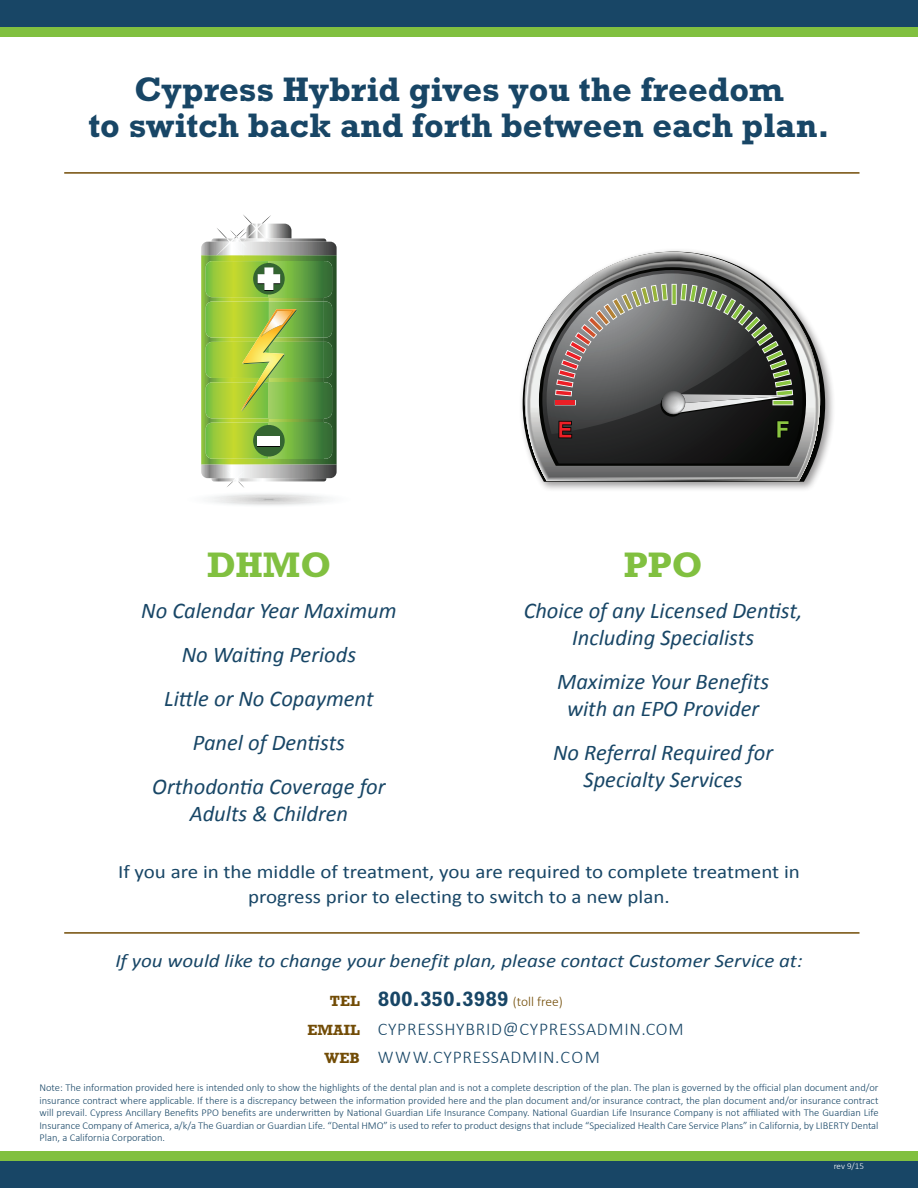
<style>
.page{position:relative;width:918px;height:1188px;background:#fff}
.page>*{position:absolute;margin:0;border:0;box-sizing:border-box;transform-origin:0 0}
.t1{font:700 36px "M Rockwell";color:#81c040}
.t2{font:700 34.5px/36px "M Rockwell";color:#184666;text-align:center}
.t3{font:italic 22.5px/27px "Calibri";color:#184666;text-align:center}
.t4{font:700 21px "M Rockwell";color:#184666}
.t5{font:18.9px/25.2px "Calibri";color:#184666;text-align:center;scale:1.11 1}
.t6{font:italic 18.9px "Calibri";color:#184666;scale:1.11 1}
.t7{font:300 18px "Calibri";letter-spacing:.04em;color:#184666}
.t8{font:300 10.5px/12.6px "Calibri";color:#184666;text-align:justify}
.t9{font:300 9px "Calibri";color:#fff}
.s1{font-size:15px;color:#724c06}
.s2{font-family:"Calibri";font-weight:300;font-size:13.5px;color:#724c06}
.s3{font-family:"M Rockwell";font-weight:700;font-size:15px;color:#724c06}
</style>
<div class="page">
<div style="left:0;top:0;width:918px;height:27px;background:#184666"></div>
<hr style="left:64px;top:932px;width:796px;height:2px;background:#724c06">
<hr style="left:64px;top:172px;width:796px;height:2px;background:#724c06">
<div style="left:0;top:1161px;width:918px;height:27px;background:#184666"></div>
<div style="left:519px;top:248px;width:316px;height:244px;background:#231f20;opacity:.45"></div>
<svg style="left:523px;top:252px;width:302px;height:230px"></svg>
<svg style="left:531px;top:265px;width:284px;height:212px"></svg>
<svg style="left:539px;top:267px;width:267px;height:199px"></svg>
<svg style="left:542px;top:270px;width:261px;height:194px;background:#3f403f"></svg>
<svg style="left:547px;top:273px;width:246px;height:165px;background:#656460"></svg>
<svg style="left:201px;top:214px;width:136px;height:292px"></svg>
<img style="left:227px;top:469px;width:18px;height:9px">
<div style="left:0;top:27px;width:918px;height:10px;background:#81c040"></div>
<div style="left:0;top:1151px;width:918px;height:10px;background:#81c040"></div>
<p class="t2" style="left:88px;top:71px;width:743px">Cypress Hybrid gives you the freedom<br>to switch back and forth between each plan.</p>
<p class="t1" style="left:207px;top:544px;width:126px">DHMO</p>
<p class="t3" style="left:141px;top:596px;width:257px">No Calendar Year Maximum</p>
<p class="t3" style="left:182px;top:640px;width:176px">No Waiting Periods</p>
<p class="t3" style="left:164px;top:684px;width:211px">Little or No Copayment</p>
<p class="t3" style="left:193px;top:728px;width:154px">Panel of Dentists</p>
<p class="t3" style="left:152px;top:772px;width:235px">Orthodontia Coverage for<br>Adults &amp; Children</p>
<p class="t1" style="left:624px;top:544px;width:80px">PPO</p>
<p class="t3" style="left:524px;top:596px;width:280px">Choice of any Licensed Dentist,<br>Including Specialists</p>
<p class="t3" style="left:557px;top:667px;width:213px">Maximize Your Benefits with an EPO Provider</p>
<p class="t3" style="left:553px;top:738px;width:222px">No Referral Required for<br>Specialty Services</p>
<p class="t5" style="left:118px;top:859px;width:616px">If you are in the middle of treatment, you are required to complete treatment in progress prior to electing to switch to a new plan.</p>
<p class="t6" style="left:115px;top:948px;width:621px">If you would like to change your benefit plan, please contact Customer Service at:</p>
<p class="t4" style="left:330px;top:987px;width:234px"><span class="s1">TEL</span> 800.350.3989 <span class="s2">(toll free)</span></p>
<p class="t7" style="left:308px;top:1018px;width:378px"><span class="s3">EMAIL</span> CYPRESSHYBRID@CYPRESSADMIN.COM</p>
<p class="t7" style="left:324px;top:1046px;width:277px"><span class="s3">WEB</span> WWW.CYPRESSADMIN.COM</p>
<p class="t8" style="left:39px;top:1081px;width:841px">Note: The information provided here is intended only to show the highlights of the dental plan and is not a complete description of the plan. The plan is governed by the official plan document and/or insurance contract where applicable. If there is a discrepancy between the information provided here and the plan document and/or insurance contract, the plan document and/or insurance contract will prevail. Cypress Ancillary Benefits PPO benefits are underwritten by National Guardian Life Insurance Company. National Guardian Life Insurance Company is not affiliated with The Guardian Life Insurance Company of America, a/k/a The Guardian or Guardian Life. “Dental HMO” is used to refer to product designs that include “Specialized Health Care Service Plans” in California, by LIBERTY Dental Plan, a California Corporation.</p>
<p class="t9" style="left:834px;top:1161px;width:32px">rev 9/15</p>
</div>
